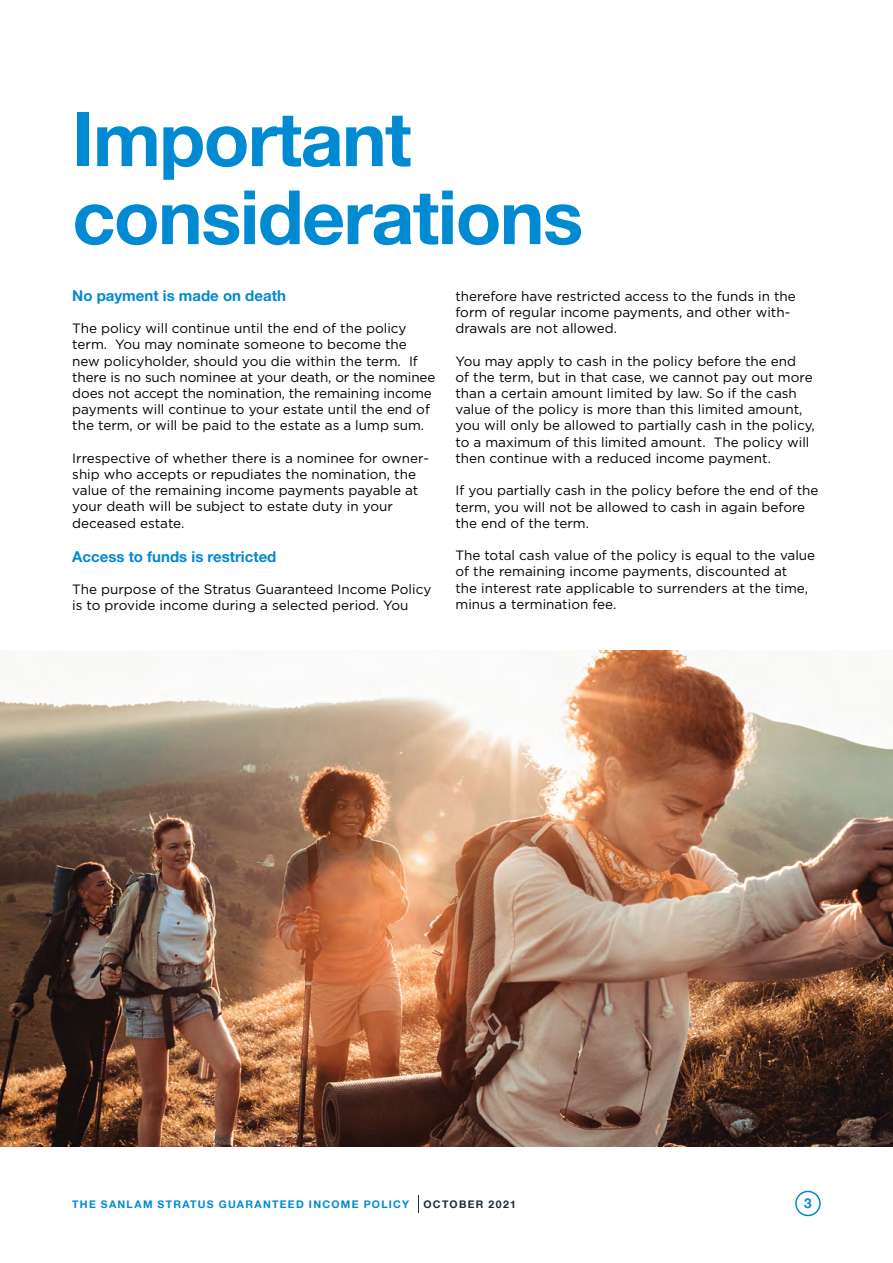
<style>
.page{position:relative;width:893px;height:1263px;background:#fff}
.page>*{position:absolute;margin:0;border:0;box-sizing:border-box;transform-origin:0 0}
.t1{font:700 75px/78px "Helvetica Neue LT Std";letter-spacing:-.02em;color:#008ad1}
.t2{font:700 15px "Helvetica Neue LT Std";color:#008ad1}
.t3{font:13.5px/16.2px "Gotham";color:#000}
.t4{font:700 13.5px "Helvetica Neue";color:#008ad1}
.t5{font:700 10.5px "Helvetica Neue LT";letter-spacing:.125em;color:#008ad1}
.t6{font:700 10.5px "Helvetica Neue LT";letter-spacing:.125em;color:#1c2b39}
</style>
<div class="page">
<svg style="left:418px;top:1195px;width:1px;height:17px"></svg>
<div style="left:795px;top:1191px;width:26px;height:25px;border:2px solid #008ad1;border-radius:50%"></div>
<img style="left:0;top:651px;width:893px;height:495px">
<h1 class="t1" style="left:72px;top:99px;width:512px">Important considerations</h1>
<p class="t2" style="left:72px;top:286px;width:215px">No payment is made on death</p>
<p class="t3" style="left:72px;top:320px;width:365px">The policy will continue until the end of the policy term. You may nominate someone to become the new policyholder, should you die within the term. If there is no such nominee at your death, or the nominee does not accept the nomination, the remaining income payments will continue to your estate until the end of the term, or will be paid to the estate as a lump sum.</p>
<p class="t3" style="left:72px;top:450px;width:358px">Irrespective of whether there is a nominee for owner&shy;ship who accepts or repudiates the nomination, the value of the remaining income payments payable at your death will be subject to estate duty in your deceased estate.</p>
<p class="t2" style="left:72px;top:547px;width:206px">Access to funds is restricted</p>
<p class="t3" style="left:72px;top:581px;width:361px">The purpose of the Stratus Guaranteed Income Policy is to provide income during a selected period. You</p>
<p class="t3" style="left:455px;top:288px;width:342px">therefore have restricted access to the funds in the form of regular income payments, and other with&shy;drawals are not allowed.</p>
<p class="t3" style="left:455px;top:352px;width:361px">You may apply to cash in the policy before the end<br>of the term, but in that case, we cannot pay out more than a certain amount limited by law. So if the cash value of the policy is more than this limited amount, you will only be allowed to partially cash in the policy, to a maximum of this limited amount. The policy will then continue with a reduced income payment.</p>
<p class="t3" style="left:455px;top:482px;width:364px">If you partially cash in the policy before the end of the term, you will not be allowed to cash in again before the end of the term.</p>
<p class="t3" style="left:455px;top:547px;width:361px">The total cash value of the policy is equal to the value of the remaining income payments, discounted at<br>the interest rate applicable to surrenders at the time, minus a termination fee.</p>
<p class="t5" style="left:72px;top:1197px;width:338px">THE SANLAM STRATUS GUARANTEED INCOME POLICY</p>
<p class="t6" style="left:423px;top:1197px;width:94px">OCTOBER 2021</p>
<p class="t4" style="left:804px;top:1192px;width:9px">3</p>
</div>
